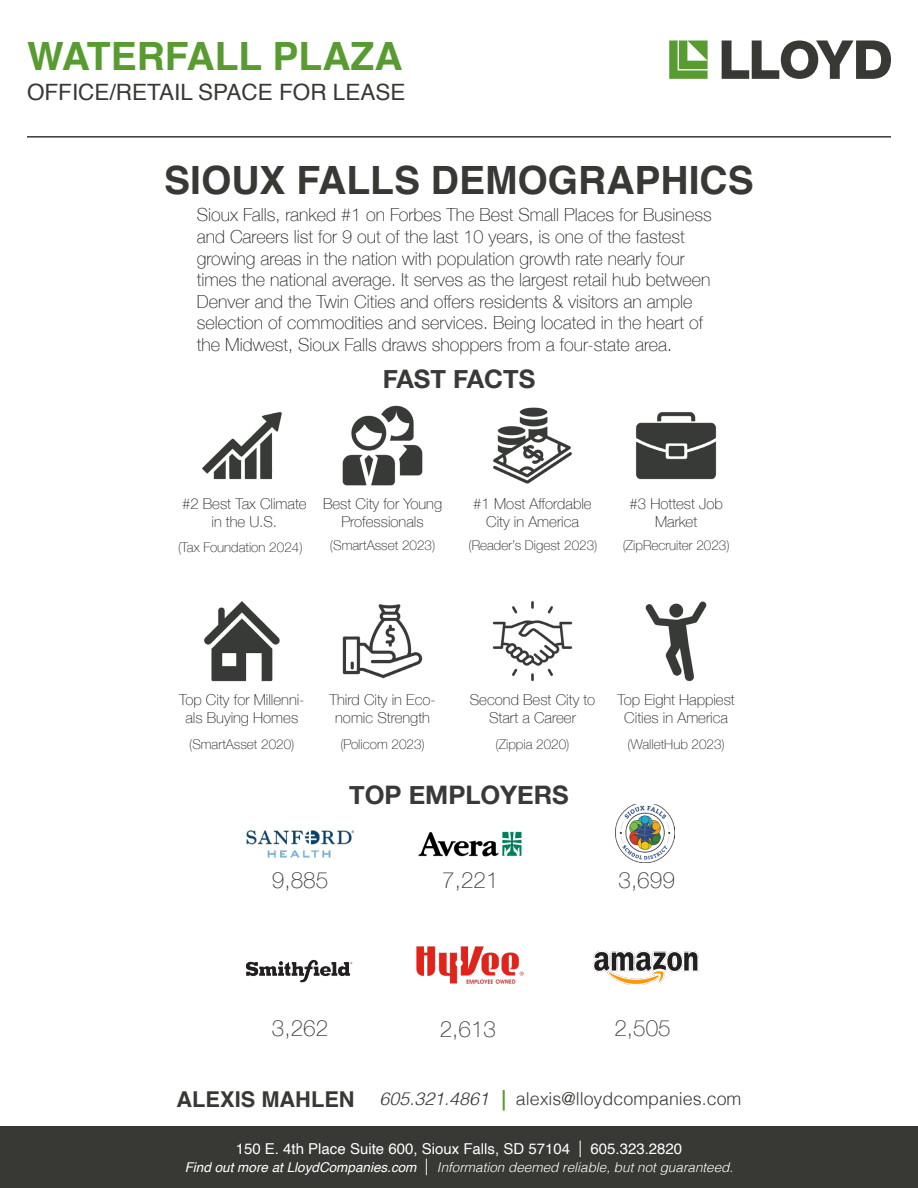
<style>
.page{position:relative;width:918px;height:1188px;background:#fff}
.page>*{position:absolute;margin:0;border:0;box-sizing:border-box;transform-origin:0 0}
.t1{font:700 39px "Helvetica";color:#383935}
.t2{font:700 39px "Helvetica";color:#589b31}
.t3{font:700 25.5px "Helvetica Neue";color:#373a36}
.t4{font:100 22.5px "Helvetica Neue";color:#373a36}
.t5{font:22.5px "Helvetica";color:#383935}
.t6{font:700 21.75px "Helvetica";color:#383935}
.t7{font:100 18px/21.6px "Helvetica Neue";color:#231f20}
.t8{font:300 17.85px "Helvetica";color:#383935}
.t9{font:100 15px/18px "Helvetica Neue";color:#231f20;text-align:center}
.t10{font:15px "Helvetica";color:#fff}
.t11{font:100 13.5px "Helvetica Neue";color:#231f20}
.t12{font:italic 300 13.5px "Helvetica";color:#fff}
.s1{font-style:italic}
.s2{font-style:italic;color:#589b31}
.s3{font-weight:300;font-size:16.5px}
.s4{font-weight:400}
.s5{font-style:normal;font-size:16.5px}
</style>
<div class="page">
<svg style="left:669px;top:41px;width:39px;height:38px"></svg>
<svg style="left:722px;top:40px;width:169px;height:39px"></svg>
<hr style="left:27px;top:136px;width:864px;height:2px;background:#383935">
<div style="left:0;top:1126px;width:918px;height:62px;background:#383935"></div>
<img style="left:247px;top:830px;width:107px;height:28px">
<img style="left:615px;top:804px;width:60px;height:58px">
<img style="left:418px;top:831px;width:104px;height:26px">
<img style="left:417px;top:946px;width:107px;height:37px">
<img style="left:594px;top:950px;width:105px;height:34px">
<img style="left:247px;top:959px;width:106px;height:24px">
<img style="left:202px;top:412px;width:80px;height:68px">
<img style="left:342px;top:405px;width:81px;height:81px">
<img style="left:493px;top:407px;width:79px;height:77px">
<img style="left:635px;top:412px;width:82px;height:68px">
<img style="left:204px;top:601px;width:76px;height:81px">
<img style="left:342px;top:604px;width:81px;height:75px">
<img style="left:492px;top:601px;width:81px;height:81px">
<img style="left:645px;top:601px;width:62px;height:81px">
<p class="t2" style="left:27px;top:25px;width:377px">WATERFALL PLAZA</p>
<p class="t5" style="left:27px;top:75px;width:380px">OFFICE/RETAIL SPACE FOR LEASE</p>
<p class="t1" style="left:164px;top:149px;width:591px">SIOUX FALLS DEMOGRAPHICS</p>
<p class="t7" style="left:197px;top:203px;width:516px">Sioux Falls, ranked #1 on Forbes The Best Small Places for Business and Careers list for 9 out of the last 10 years, is one of the fastest growing areas in the nation with population growth rate nearly four times the national average. It serves as the largest retail hub between Denver and the Twin Cities and offers residents &amp; visitors an ample selection of commodities and services. Being located in the heart of the Midwest, Sioux Falls draws shoppers from a four-state area.</p>
<p class="t3" style="left:383px;top:359px;width:154px">FAST FACTS</p>
<p class="t9" style="left:182px;top:494px;width:126px">#2 Best Tax Climate in the U.S.</p>
<p class="t11" style="left:178px;top:537px;width:126px">(Tax Foundation 2024)</p>
<p class="t9" style="left:323px;top:494px;width:121px">Best City for Young<br>Professionals</p>
<p class="t11" style="left:330px;top:535px;width:107px">(SmartAsset 2023)</p>
<p class="t9" style="left:473px;top:494px;width:120px">#1 Most Affordable<br>City in America</p>
<p class="t11" style="left:468px;top:535px;width:131px">(Reader’s Digest 2023)</p>
<p class="t9" style="left:630px;top:494px;width:95px">#3 Hottest Job<br>Market</p>
<p class="t11" style="left:623px;top:535px;width:108px">(ZipRecruiter 2023)</p>
<p class="t9" style="left:179px;top:690px;width:127px">Top City for Millenni&shy;als Buying Homes</p>
<p class="t11" style="left:189px;top:734px;width:107px">(SmartAsset 2020)</p>
<p class="t9" style="left:329px;top:690px;width:108px">Third City in Eco&shy;nomic Strength</p>
<p class="t11" style="left:340px;top:734px;width:86px">(Policom 2023)</p>
<p class="t9" style="left:470px;top:690px;width:127px">Second Best City to<br>Start a Career</p>
<p class="t9" style="left:618px;top:690px;width:119px">Top Eight Happiest<br>Cities in America</p>
<p class="t11" style="left:627px;top:734px;width:99px">(WalletHub 2023)</p>
<p class="t11" style="left:496px;top:734px;width:75px">(Zippia 2020)</p>
<p class="t3" style="left:349px;top:775px;width:221px">TOP EMPLOYERS</p>
<p class="t4" style="left:272px;top:863px;width:58px">9,885</p>
<p class="t4" style="left:442px;top:863px;width:58px">7,221</p>
<p class="t4" style="left:619px;top:863px;width:58px">3,699</p>
<p class="t4" style="left:272px;top:1011px;width:58px">3,262</p>
<p class="t4" style="left:440px;top:1012px;width:58px">2,613</p>
<p class="t4" style="left:614px;top:1011px;width:58px">2,505</p>
<p class="t6" style="left:177px;top:1082px;width:180px">ALEXIS MAHLEN</p>
<p class="t8" style="left:380px;top:1084px;width:363px"><span class="s1">605.321.4861</span> <span class="s2">|</span> alexis@lloydcompanies.com</p>
<p class="t10" style="left:236px;top:1137px;width:448px">150 E. 4th Place Suite 600, Sioux Falls, SD 57104 <span class="s3">|</span> 605.323.2820</p>
<p class="t12" style="left:185px;top:1156px;width:550px"><span class="s4">Find out more at LloydCompanies.com</span> <span class="s5">|</span> Information deemed reliable, but not guaranteed.</p>
</div>
